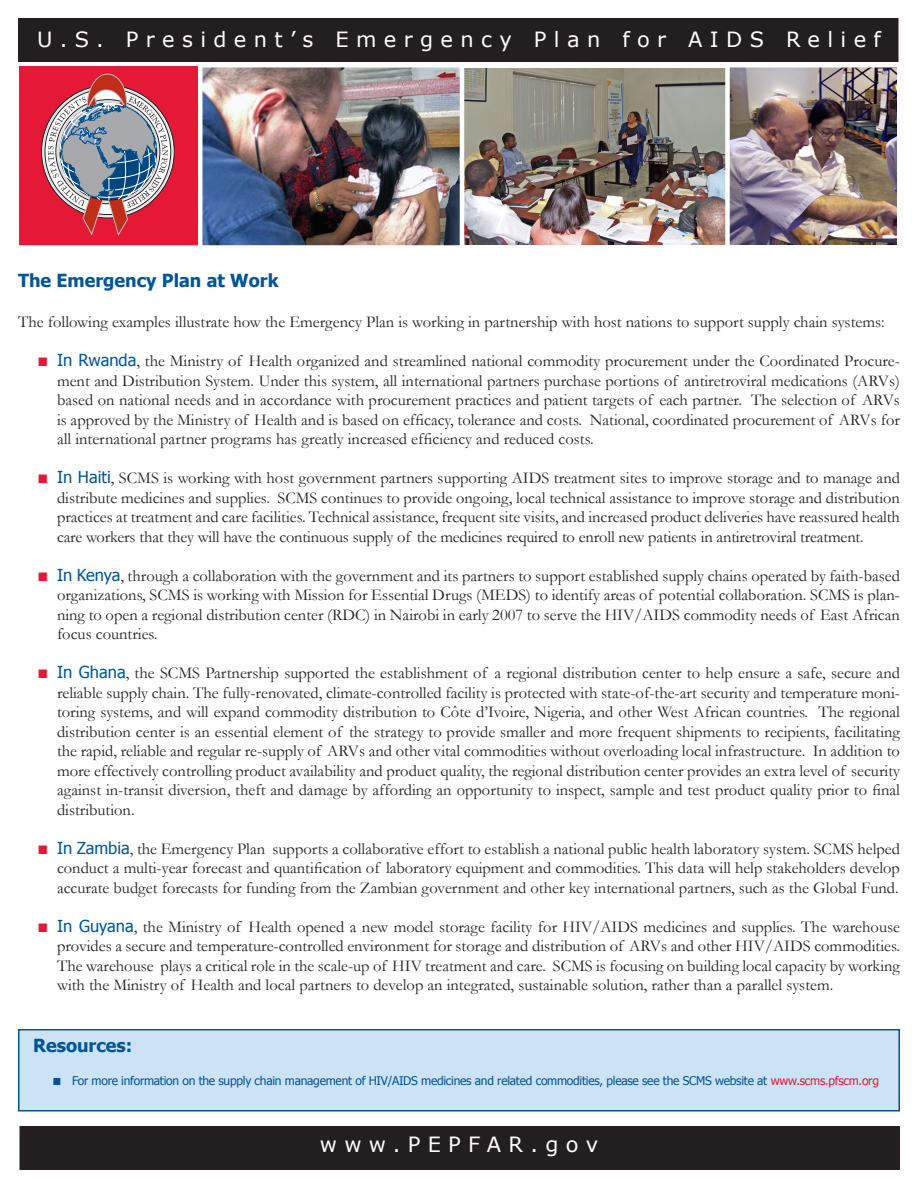
<style>
.page{position:relative;width:918px;height:1188px;background:#fff}
.page>*{position:absolute;margin:0;border:0;box-sizing:border-box;transform-origin:0 0}
.t1{font:21px "MS Reference Sans Serif";letter-spacing:.35em;color:#fff}
.t2{font:700 18px "Tahoma";color:#005595}
.t3{font:18px "Garamond";color:#e51836}
.Examples_Bullet{font:16.5px/19.5px "Garamond";color:#231f20;text-align:justify}
.Blue_Box_Bullet{font:12px "Tahoma";letter-spacing:-.02em;color:#005595}
.s1{font-family:"Tahoma";color:#005595}
.s2{font-family:"Garamond";font-size:15px}
.s3{color:#e51836}
</style>
<div class="page">
<div style="left:19px;top:1030px;width:880px;height:81px;background:#cce3f5"></div>
<div style="left:18px;top:1029px;width:882px;height:83px;border:2px solid #005595"></div>
<img style="left:464px;top:68px;width:261px;height:176px">
<img style="left:730px;top:68px;width:166px;height:176px">
<img style="left:202px;top:68px;width:258px;height:177px">
<div style="left:19px;top:19px;width:879px;height:42px;background:#231f20"></div>
<div style="left:18px;top:18px;width:880px;height:44px;border:2px solid #231f20"></div>
<svg style="left:202px;top:67px;width:695px;height:1px"></svg>
<hr style="left:460px;top:66px;width:4px;height:182px;background:#fff">
<div style="left:725px;top:64px;width:5px;height:182px;background:#fff"></div>
<div style="left:19px;top:64px;width:181px;height:182px;background:#e51836"></div>
<hr style="left:198px;top:64px;width:4px;height:182px;background:#fff">
<hr style="left:19px;top:63px;width:878px;height:3px;background:#fff">
<div style="left:9px;top:245px;width:888px;height:5px;background:#fff"></div>
<svg style="left:48px;top:74px;width:120px;height:161px"></svg>
<div style="left:20px;top:1127px;width:879px;height:42px;background:#231f20"></div>
<div style="left:20px;top:1126px;width:880px;height:44px;border:2px solid #231f20"></div>
<p class="t1" style="left:37px;top:26px;width:845px">U.S. President’s Emergency Plan for AIDS Relief</p>
<p class="t2" style="left:18px;top:268px;width:262px">The Emergency Plan at Work</p>
<p class="Examples_Bullet" style="left:18px;top:312px;width:868px">The following examples illustrate how the Emergency Plan is working in partnership with host nations to support supply chain systems:</p>
<p class="Examples_Bullet" style="left:57px;top:351px;width:845px"><span class="s1">In Rwanda</span>, the Ministry of Health organized and streamlined national commodity procurement under the Coordinated Procure&shy;ment and Distribution System. Under this system, all international partners purchase portions of antiretroviral medications (ARVs) based on national needs and in accordance with procurement practices and patient targets of each partner. The selection of ARVs is approved by the Ministry of Health and is based on efficacy, tolerance and costs. National, coordinated procurement of ARVs for all international partner programs has greatly increased efficiency and reduced costs.</p>
<p class="Examples_Bullet" style="left:57px;top:468px;width:845px"><span class="s1">In Haiti</span>, SCMS is working with host government partners supporting AIDS treatment sites to improve storage and to manage and distribute medicines and supplies. SCMS continues to provide ongoing, local technical assistance to improve storage and distribution practices at treatment and care facilities. Technical assistance, frequent site visits, and increased product deliveries have reassured health care workers that they will have the continuous supply of the medicines required to enroll new patients in antiretroviral treatment.</p>
<p class="Examples_Bullet" style="left:57px;top:565px;width:845px"><span class="s1">In Kenya</span>, through a collaboration with the government and its partners to support established supply chains operated by faith-based organizations, SCMS is working with Mission for Essential Drugs (MEDS) to identify areas of potential collaboration. SCMS is plan&shy;ning to open a regional distribution center (RDC) in Nairobi in early 2007 to serve the HIV/AIDS commodity needs of East African focus countries.</p>
<p class="Examples_Bullet" style="left:57px;top:663px;width:845px"><span class="s1">In Ghana</span>, the SCMS Partnership supported the establishment of a regional distribution center to help ensure a safe, secure and reliable supply chain. The fully-renovated, climate-controlled facility is protected with state-of-the-art security and temperature moni&shy;toring systems, and will expand commodity distribution to Côte d’Ivoire, Nigeria, and other West African countries. The regional distribution center is an essential element of the strategy to provide smaller and more frequent shipments to recipients, facilitating the rapid, reliable and regular re-supply of ARVs and other vital commodities without overloading local infrastructure. In addition to more effectively controlling product availability and product quality, the regional distribution center provides an extra level of security against in-transit diversion, theft and damage by affording an opportunity to inspect, sample and test product quality prior to final distribution.</p>
<p class="Examples_Bullet" style="left:57px;top:838px;width:845px"><span class="s1">In Zambia</span>, the Emergency Plan supports a collaborative effort to establish a national public health laboratory system. SCMS helped conduct a multi-year forecast and quantification of laboratory equipment and commodities. This data will help stakeholders develop accurate budget forecasts for funding from the Zambian government and other key international partners, such as the Global Fund.</p>
<p class="Examples_Bullet" style="left:57px;top:916px;width:845px"><span class="s1">In Guyana</span>, the Ministry of Health opened a new model storage facility for HIV/AIDS medicines and supplies. The warehouse provides a secure and temperature-controlled environment for storage and distribution of ARVs and other HIV/AIDS commodities.<br>The warehouse plays a critical role in the scale-up of HIV treatment and care. SCMS is focusing on building local capacity by working with the Ministry of Health and local partners to develop an integrated, sustainable solution, rather than a parallel system.</p>
<p class="t3" style="left:38px;top:349px;width:12px">■</p>
<p class="t3" style="left:38px;top:466px;width:12px">■</p>
<p class="t3" style="left:38px;top:563px;width:12px">■</p>
<p class="t3" style="left:38px;top:661px;width:12px">■</p>
<p class="t3" style="left:38px;top:836px;width:12px">■</p>
<p class="t3" style="left:38px;top:914px;width:12px">■</p>
<p class="t2" style="left:33px;top:1033px;width:101px">Resources:</p>
<p class="Blue_Box_Bullet" style="left:52px;top:1073px;width:828px"><span class="s2">■</span> For more information on the supply chain management of HIV/AIDS medicines and related commodities, please see the SCMS website at <span class="s3">www.scms.pfscm.org</span></p>
<p class="t1" style="left:320px;top:1131px;width:280px">www.PEPFAR.gov</p>
</div>
